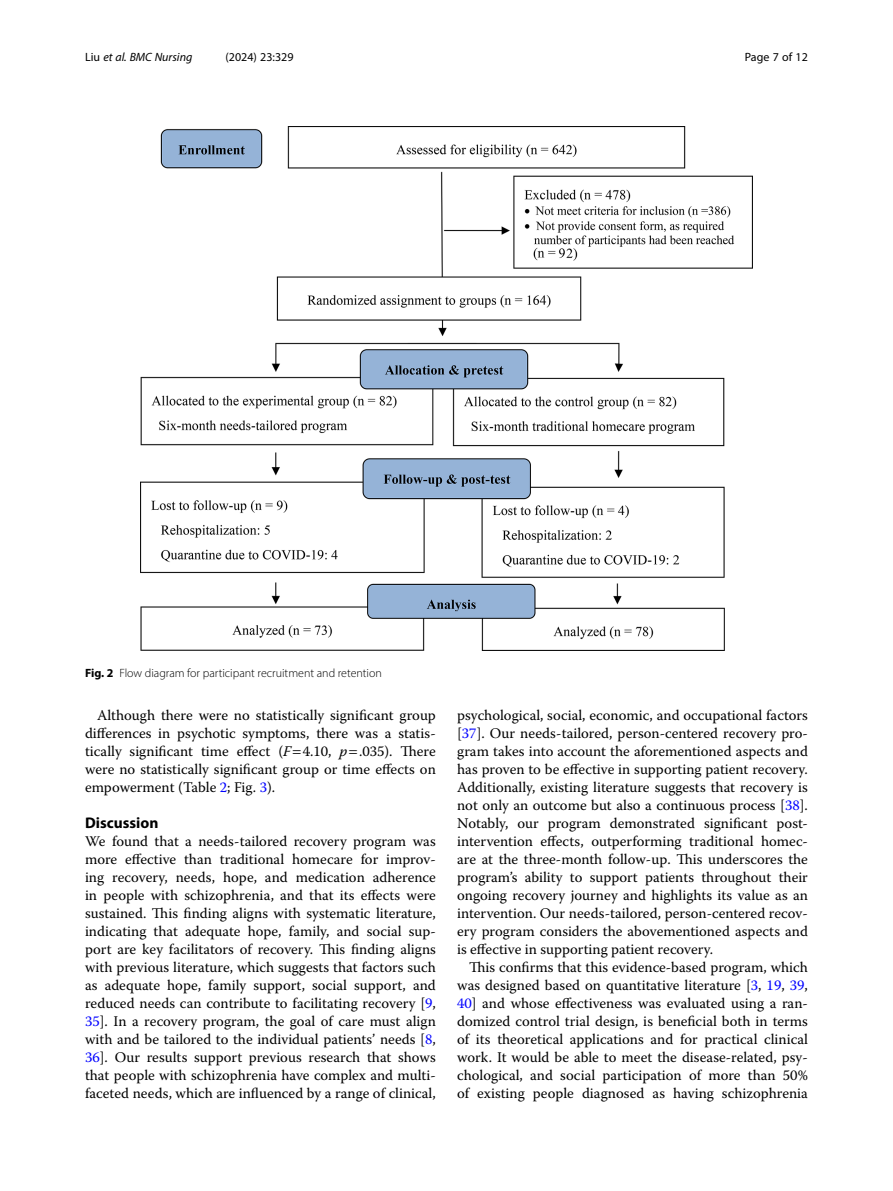
<style>
.page{position:relative;width:893px;height:1191px;background:#fff}
.page>*{position:absolute;margin:0;border:0;box-sizing:border-box;transform-origin:0 0}
.Head_1{font:700 15.45px "Myriad Pro";color:#000}
.Body_Text{font:14.7px/18px "Warnock Pro";color:#000;text-align:justify}
.Body_Text_Indent{font:14.7px/18px "Warnock Pro";color:#000;text-align:justify}
.Figure_Caption{font:300 12px "Myriad Pro";color:#000}
.t1{font:12px "Myriad Pro";color:#000}
.t2{font:italic 12px "Myriad Pro";color:#000}
.s1{font-style:normal}
.s2{font-weight:700}
.s3{font-style:italic}
.s4{color:#00f}
</style>
<div class="page">
<img style="left:140px;top:126px;width:613px;height:524px">
<p class="t2" style="left:85px;top:50px;width:109px"><span class="s1">Liu</span> et al. BMC Nursing</p>
<p class="t1" style="left:225px;top:50px;width:70px">(2024) 23:329</p>
<p class="t1" style="left:745px;top:50px;width:65px">Page 7 of 12</p>
<p class="Figure_Caption" style="left:85px;top:666px;width:298px"><span class="s2">Fig. 2</span> Flow diagram for participant recruitment and retention</p>
<p class="Body_Text_Indent" style="left:85px;top:706px;width:352px;text-indent:12px">Although there were no statistically significant group differences in psychotic symptoms, there was a statis&shy;tically significant time effect (<span class="s3">F</span> 4.10, <span class="s3">p</span> .035). There were no statistically significant group or time effects on empowerment (Table <span class="s4">2</span>; Fig. <span class="s4">3</span>).</p>
<p class="Head_1" style="left:85px;top:813px;width:75px">Discussion</p>
<p class="Body_Text" style="left:85px;top:832px;width:352px">We found that a needs-tailored recovery program was more effective than traditional homecare for improv&shy;ing recovery, needs, hope, and medication adherence in people with schizophrenia, and that its effects were sustained. This finding aligns with systematic literature, indicating that adequate hope, family, and social sup&shy;port are key facilitators of recovery. This finding aligns with previous literature, which suggests that factors such as adequate hope, family support, social support, and reduced needs can contribute to facilitating recovery [<span class="s4">9</span>, <span class="s4">35</span>]. In a recovery program, the goal of care must align with and be tailored to the individual patients’ needs [<span class="s4">8</span>, <span class="s4">36</span>]. Our results support previous research that shows that people with schizophrenia have complex and multi&shy;faceted needs, which are influenced by a range of clinical,</p>
<p class="Body_Text" style="left:457px;top:706px;width:352px">psychological, social, economic, and occupational factors [<span class="s4">37</span>]. Our needs-tailored, person-centered recovery pro&shy;gram takes into account the aforementioned aspects and has proven to be effective in supporting patient recovery.<br>Additionally, existing literature suggests that recovery is not only an outcome but also a continuous process [<span class="s4">38</span>].<br>Notably, our program demonstrated significant post&shy;intervention effects, outperforming traditional homec&shy;are at the three-month follow-up. This underscores the program’s ability to support patients throughout their ongoing recovery journey and highlights its value as an intervention. Our needs-tailored, person-centered recov&shy;ery program considers the abovementioned aspects and is effective in supporting patient recovery.</p>
<p class="Body_Text_Indent" style="left:457px;top:958px;width:352px;text-indent:12px">This confirms that this evidence-based program, which was designed based on quantitative literature [<span class="s4">3</span>, <span class="s4">19</span>, <span class="s4">39</span>, <span class="s4">40</span>] and whose effectiveness was evaluated using a ran&shy;domized control trial design, is beneficial both in terms of its theoretical applications and for practical clinical work. It would be able to meet the disease-related, psy&shy;chological, and social participation of more than 50% of existing people diagnosed as having schizophrenia</p>
</div>
